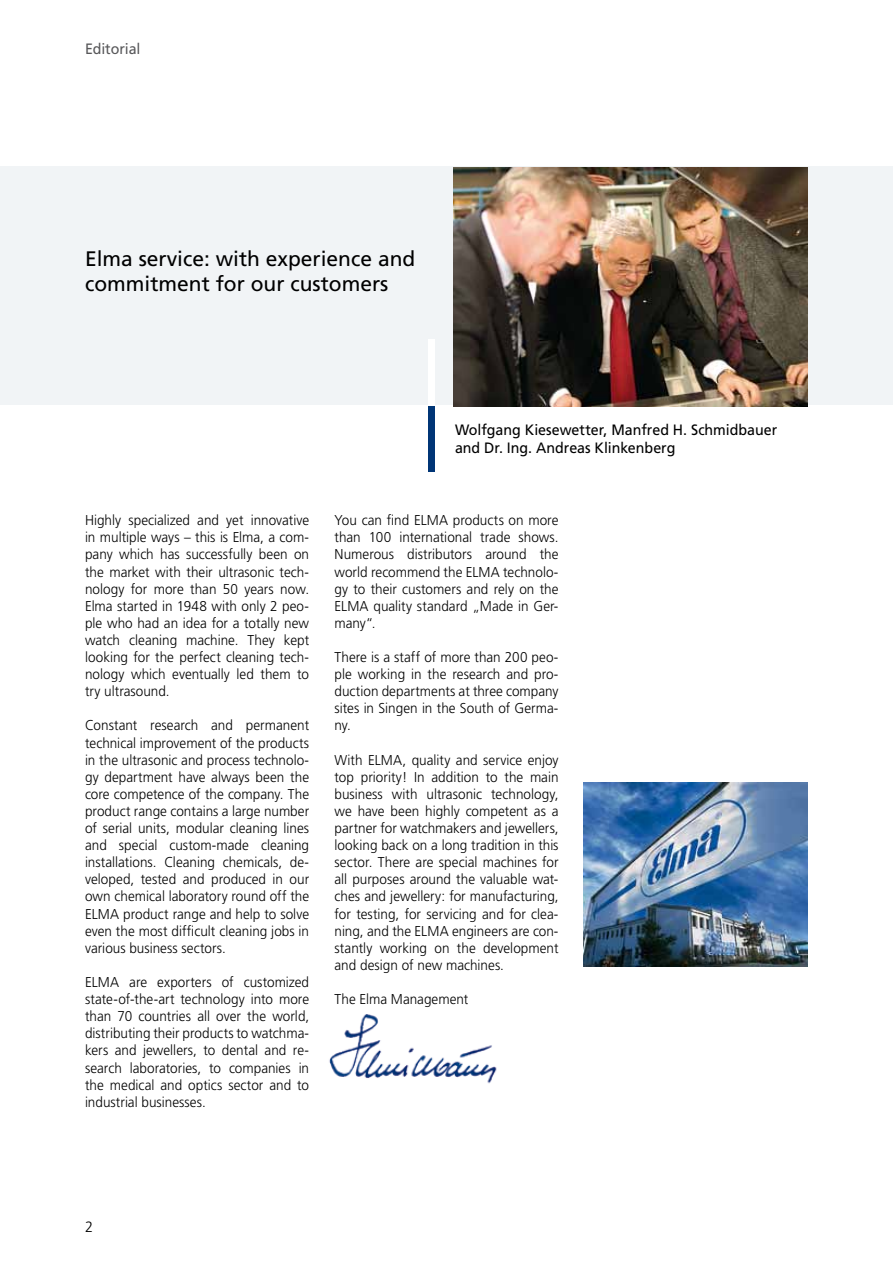
<style>
.page{position:relative;width:893px;height:1263px;background:#fff}
.page>*{position:absolute;margin:0;border:0;box-sizing:border-box;transform-origin:0 0}
.t1{font:21px/25.2px "Frutiger";color:#000}
.t2{font:15px/18px "Frutiger";color:#000;scale:.95 1}
.t3{font:15px "Frutiger";letter-spacing:-.01em;color:#58585a;scale:.95 1}
.t4{font:300 15px "Frutiger";color:#000;scale:.96 1}
.t5{font:300 14.25px/17.1px "Frutiger";color:#000;text-align:justify;scale:.95 1}
</style>
<div class="page">
<img style="left:329px;top:1014px;width:168px;height:70px">
<div style="left:0;top:167px;width:892px;height:238px;background:#f1f4f6"></div>
<div style="left:428px;top:406px;width:6px;height:66px;background:#003576"></div>
<div style="left:428px;top:339px;width:7px;height:67px;background:#fff"></div>
<img style="left:584px;top:782px;width:224px;height:184px">
<img style="left:454px;top:167px;width:354px;height:239px">
<p class="t3" style="left:85px;top:40px;width:60px">Editorial</p>
<h1 class="t1" style="left:85px;top:246px;width:332px">Elma service: with experience and commitment for our customers</h1>
<p class="t2" style="left:455px;top:421px;width:341px">Wolfgang Kiesewetter, Manfred H. Schmidbauer and Dr. Ing. Andreas Klinkenberg</p>
<p class="t5" style="left:85px;top:512px;width:237px">Highly specialized and yet innovative in multiple ways – this is Elma, a com&shy;pany which has successfully been on the market with their ultrasonic tech&shy;nology for more than 50 years now.<br>Elma started in 1948 with only 2 peo&shy;ple who had an idea for a totally new watch cleaning machine. They kept looking for the perfect cleaning tech&shy;nology which eventually led them to try ultrasound.</p>
<p class="t5" style="left:85px;top:717px;width:237px">Constant research and permanent technical improvement of the products in the ultrasonic and process technolo&shy;gy department have always been the core competence of the company. The product range contains a large number of serial units, modular cleaning lines and special custom-made cleaning installations. Cleaning chemicals, de&shy;veloped, tested and produced in our own chemical laboratory round off the ELMA product range and help to solve even the most difficult cleaning jobs in various business sectors.</p>
<p class="t5" style="left:85px;top:974px;width:237px">ELMA are exporters of customized state-of-the-art technology into more than 70 countries all over the world, distributing their products to watchma&shy;kers and jewellers, to dental and re&shy;search laboratories, to companies in the medical and optics sector and to industrial businesses.</p>
<p class="t5" style="left:334px;top:512px;width:237px">You can find ELMA products on more than 100 international trade shows.<br>Numerous distributors around the world recommend the ELMA technolo&shy;gy to their customers and rely on the ELMA quality standard „Made in Ger&shy;many“.</p>
<p class="t5" style="left:334px;top:649px;width:237px">There is a staff of more than 200 peo&shy;ple working in the research and pro&shy;duction departments at three company sites in Singen in the South of Germa&shy;ny.</p>
<p class="t5" style="left:334px;top:751px;width:237px">With ELMA, quality and service enjoy top priority! In addition to the main business with ultrasonic technology, we have been highly competent as a partner for watchmakers and jewellers, looking back on a long tradition in this sector. There are special machines for all purposes around the valuable wat&shy;ches and jewellery: for manufacturing, for testing, for servicing and for clea&shy;ning, and the ELMA engineers are con&shy;stantly working on the development and design of new machines.</p>
<p class="t5" style="left:334px;top:991px;width:143px">The Elma Management</p>
<p class="t4" style="left:85px;top:1218px;width:10px">2</p>
</div>
